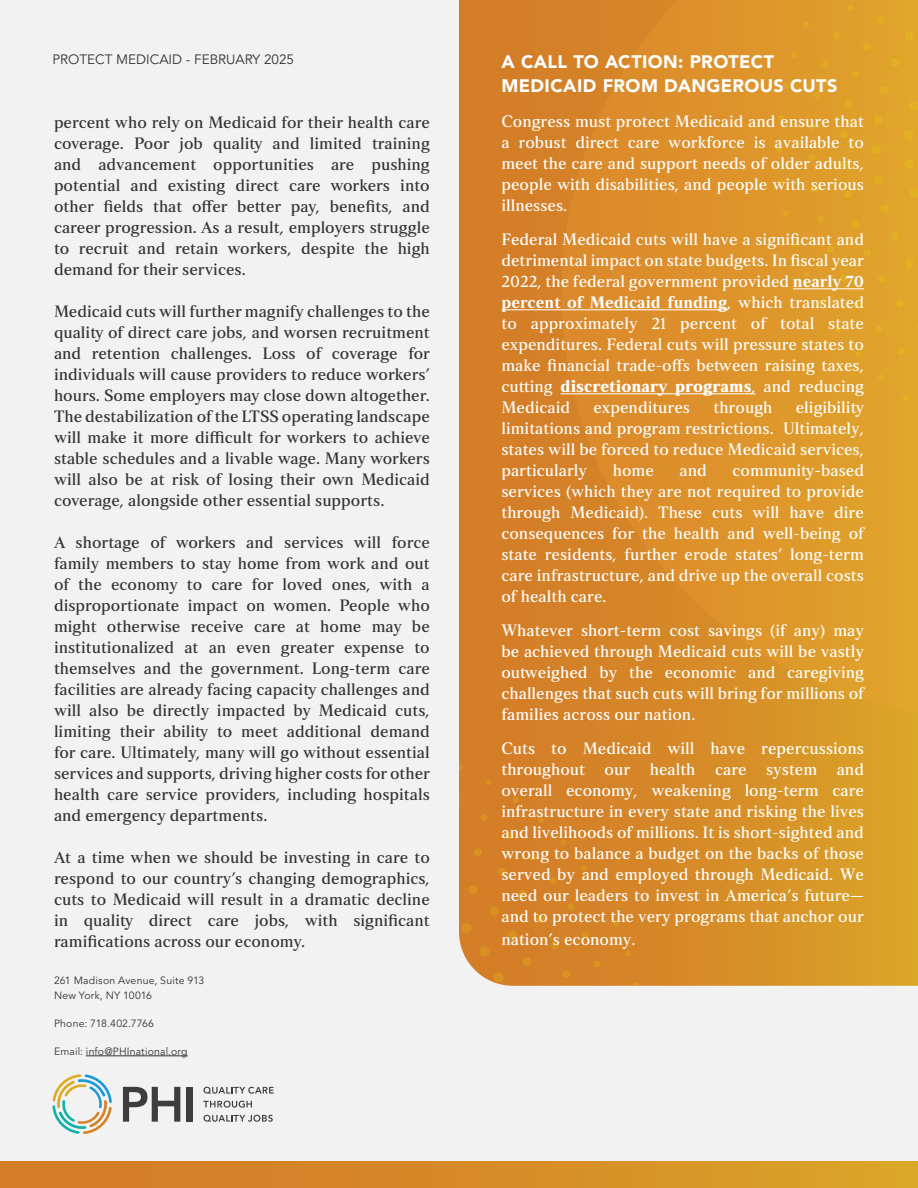
<style>
.page{position:relative;width:918px;height:1188px;background:#f2f2f2}
.page>*{position:absolute;margin:0;border:0;box-sizing:border-box;transform-origin:0 0}
.H3_12_16{font:900 18px/24px "Avenir LT Pro";letter-spacing:.02em;color:#fff}
.t1{font:16.5px/21px "Strato Pro";color:#333;text-align:justify}
.Body_reg_10_15{font:16.5px/21px "Strato Pro";color:#fff;text-align:justify}
.t2{font:13.5px "Avenir LT Pro";color:#333}
.Notes{font:10.5px/15px "Avenir LT Pro";letter-spacing:.015em;color:#333}
.s1{font-weight:700}
.s2{font-weight:900}
</style>
<div class="page">
<svg style="left:459px;top:0;width:459px;height:986px;background:#d58928"></svg>
<svg style="left:562px;top:0;width:356px;height:718px;background:#db902a"></svg>
<hr style="left:501px;top:309px;width:226px;height:1px;background:#fff">
<hr style="left:561px;top:393px;width:195px;height:1px;background:#fff">
<hr style="left:86px;top:1056px;width:102px;height:1px;background:#333">
<div style="left:0;top:1161px;width:918px;height:27px;background:linear-gradient(to right,#d37728,#daa228)"></div>
<svg style="left:204px;top:1087px;width:70px;height:7px"></svg>
<svg style="left:203px;top:1101px;width:49px;height:7px"></svg>
<svg style="left:204px;top:1115px;width:69px;height:7px"></svg>
<svg style="left:123px;top:1087px;width:57px;height:35px"></svg>
<div style="left:187px;top:1087px;width:6px;height:35px;background:#3d3d3d"></div>
<svg style="left:52px;top:1074px;width:60px;height:60px"></svg>
<div style="left:776px;top:0;width:142px;height:459px;background:#df9f2b"></div>
<div style="left:459px;top:739px;width:186px;height:247px;background:#d48128"></div>
<p class="t2" style="left:52px;top:52px;width:243px">PROTECT MEDICAID - FEBRUARY 2025</p>
<p class="t1" style="left:54px;top:111px;width:377px">percent who rely on Medicaid for their health care coverage. Poor job quality and limited training and advancement opportunities are pushing potential and existing direct care workers into other fields that offer better pay, benefits, and career progression. As a result, employers struggle to recruit and retain workers, despite the high demand for their services.</p>
<p class="t1" style="left:54px;top:300px;width:378px">Medicaid cuts will further magnify challenges to the quality of direct care jobs, and worsen recruitment and retention challenges. Loss of coverage for individuals will cause providers to reduce workers’ hours. Some employers may close down altogether.<br>The destabilization of the LTSS operating landscape will make it more difficult for workers to achieve stable schedules and a livable wage. Many workers will also be at risk of losing their own Medicaid coverage, alongside other essential supports.</p>
<p class="t1" style="left:54px;top:531px;width:378px">A shortage of workers and services will force family members to stay home from work and out of the economy to care for loved ones, with a disproportionate impact on women. People who might otherwise receive care at home may be institutionalized at an even greater expense to themselves and the government. Long-term care facilities are already facing capacity challenges and will also be directly impacted by Medicaid cuts, limiting their ability to meet additional demand for care. Ultimately, many will go without essential services and supports, driving higher costs for other health care service providers, including hospitals and emergency departments.</p>
<p class="t1" style="left:54px;top:846px;width:377px">At a time when we should be investing in care to respond to our country’s changing demographics, cuts to Medicaid will result in a dramatic decline in quality direct care jobs, with significant ramifications across our economy.</p>
<p class="Notes" style="left:54px;top:973px;width:152px">261 Madison Avenue, Suite 913<br>New York, NY 10016</p>
<p class="Notes" style="left:54px;top:1016px;width:102px">Phone: 718.402.7766</p>
<p class="Notes" style="left:54px;top:1044px;width:135px">Email: info@PHInational.org</p>
<p class="H3_12_16" style="left:501px;top:49px;width:338px">A CALL TO ACTION: PROTECT<br>MEDICAID FROM DANGEROUS CUTS</p>
<p class="Body_reg_10_15" style="left:501px;top:111px;width:364px">Congress must protect Medicaid and ensure that a robust direct care workforce is available to meet the care and support needs of older adults, people with disabilities, and people with serious illnesses.</p>
<p class="Body_reg_10_15" style="left:501px;top:229px;width:364px">Federal Medicaid cuts will have a significant and detrimental impact on state budgets. In fiscal year 2022, the federal government provided <span class="s1">nearly 70 percent of Medicaid funding</span>, which translated to approximately 21 percent of total state expenditures. Federal cuts will pressure states to make financial trade-offs between raising taxes, cutting <span class="s2">discretionary programs</span>, and reducing Medicaid</p>
<p class="Body_reg_10_15" style="left:501px;top:397px;width:364px;text-indent:294px">eligibility limitations and program restrictions. Ultimately, states will be forced to reduce Medicaid services, particularly</p>
<p class="Body_reg_10_15" style="left:593px;top:397px;width:98px">expenditures</p>
<p class="Body_reg_10_15" style="left:713px;top:397px;width:61px">through</p>
<p class="Body_reg_10_15" style="left:501px;top:460px;width:364px;text-indent:231px">community-based services (which they are not required to provide through Medicaid). These cuts will have dire consequences for the health and well-being of state residents, further erode states’ long-term care infrastructure, and drive up the overall costs of health care.</p>
<p class="Body_reg_10_15" style="left:501px;top:620px;width:364px">Whatever short-term cost savings (if any) may be achieved through Medicaid cuts will be vastly outweighed by the economic and caregiving challenges that such cuts will bring for millions of families across our nation.</p>
<p class="Body_reg_10_15" style="left:501px;top:738px;width:364px">Cuts to Medicaid will have repercussions throughout our health care system and overall economy, weakening long-term care infrastructure in every state and risking the lives and livelihoods of millions. It is short-sighted and wrong to balance a budget on the backs of those served by and employed through Medicaid. We need our leaders to invest in America’s future— and to protect the very programs that anchor our</p>
<p class="Body_reg_10_15" style="left:501px;top:928px;width:136px">nation’s economy.</p>
<p class="Body_reg_10_15" style="left:613px;top:460px;width:43px">home</p>
<p class="Body_reg_10_15" style="left:680px;top:460px;width:29px">and</p>
</div>
